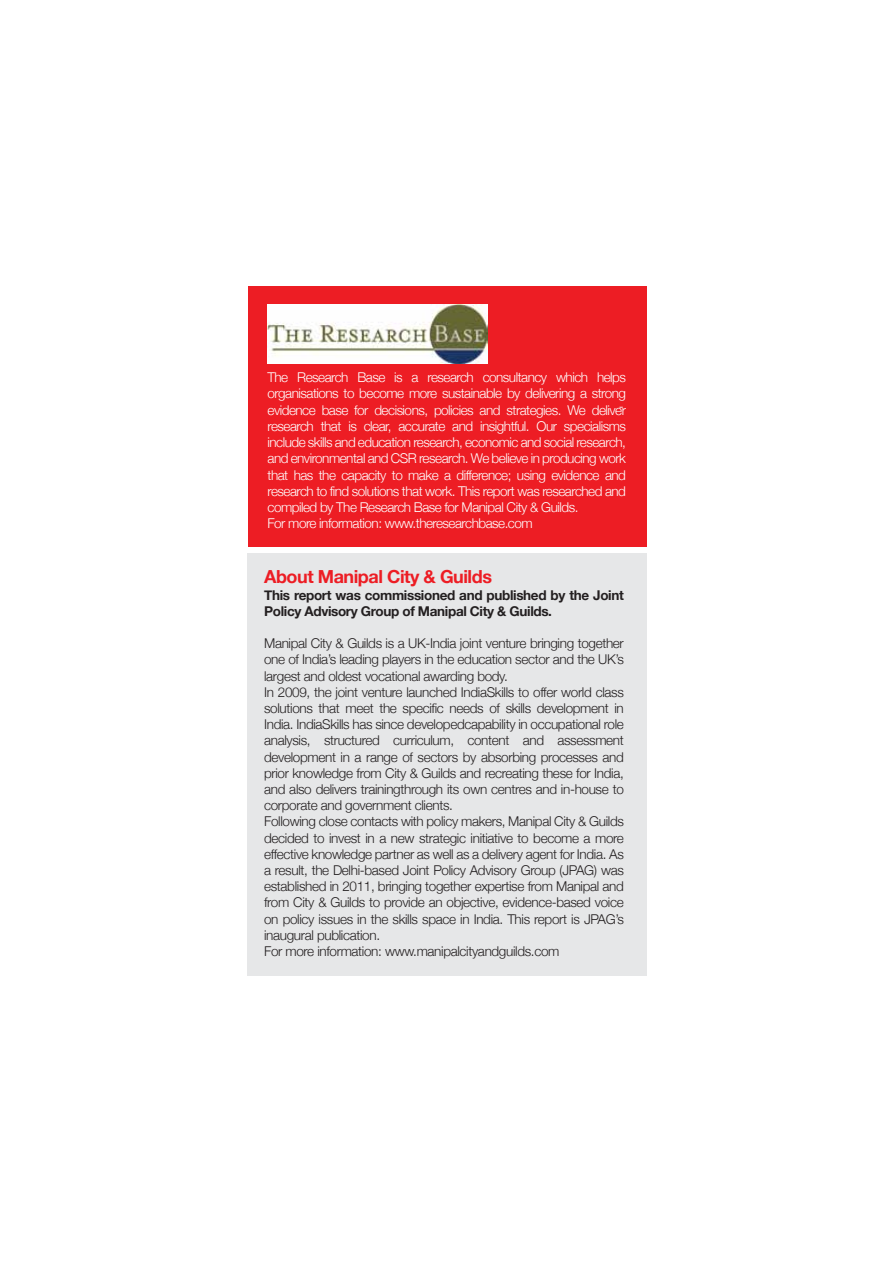
<style>
.page{position:relative;width:893px;height:1263px;background:#fff}
.page>*{position:absolute;margin:0;border:0;box-sizing:border-box;transform-origin:0 0}
.t1{font:700 18px "Helvetica Neue";letter-spacing:-.025em;color:#ed1d24}
.t2{font:300 13.5px/16.2px "Helvetica Neue";letter-spacing:-.025em;color:#231f20}
.t3{font:300 13.5px/16.2px "Helvetica Neue";letter-spacing:-.035em;color:#fff}
.t4{font:700 13.5px/16.2px "Helvetica Neue";letter-spacing:-.025em;color:#231f20}
</style>
<div class="page">
<div style="left:247px;top:553px;width:399px;height:423px;background:#e6e7e8"></div>
<div style="left:248px;top:287px;width:398px;height:260px;background:#ed1d24"></div>
<img style="left:267px;top:305px;width:221px;height:58px">
<p class="t3" style="left:268px;top:369px;width:360px">The Research Base is a research consultancy which helps organisations to become more sustainable by delivering a strong evidence base for decisions, policies and strategies. We deliver research that is clear, accurate and insightful. Our specialisms include skills and education research, economic and social research, and environmental and CSR research. We believe in producing work that has the capacity to make a difference; using evidence and research to find solutions that work. This report was researched and compiled by The Research Base for Manipal City &amp; Guilds.<br>For more information: www.theresearchbase.com</p>
<p class="t3" style="left:619px;top:398px;width:6px">-</p>
<h1 class="t1" style="left:264px;top:566px;width:229px">About Manipal City &amp; Guilds</h1>
<p class="t4" style="left:264px;top:586px;width:361px">This report was commissioned and published by the Joint<br>Policy Advisory Group of Manipal City &amp; Guilds.</p>
<p class="t2" style="left:264px;top:635px;width:361px">Manipal City &amp; Guilds is a UK-India joint venture bringing together one of India’s leading players in the education sector and the UK’s largest and oldest vocational awarding body.<br>In 2009, the joint venture launched IndiaSkills to offer world class solutions that meet the specific needs of skills development in India. IndiaSkills has since developedcapability in occupational role analysis, structured curriculum, content and assessment development in a range of sectors by absorbing processes and prior knowledge from City &amp; Guilds and recreating these for India, and also delivers trainingthrough its own centres and in-house to corporate and government clients.<br>Following close contacts with policy makers, Manipal City &amp; Guilds decided to invest in a new strategic initiative to become a more effective knowledge partner as well as a delivery agent for India. As a result, the Delhi-based Joint Policy Advisory Group (JPAG) was established in 2011, bringing together expertise from Manipal and from City &amp; Guilds to provide an objective, evidence-based voice on policy issues in the skills space in India. This report is JPAG’s inaugural publication.<br>For more information: www.manipalcityandguilds.com</p>
</div>
